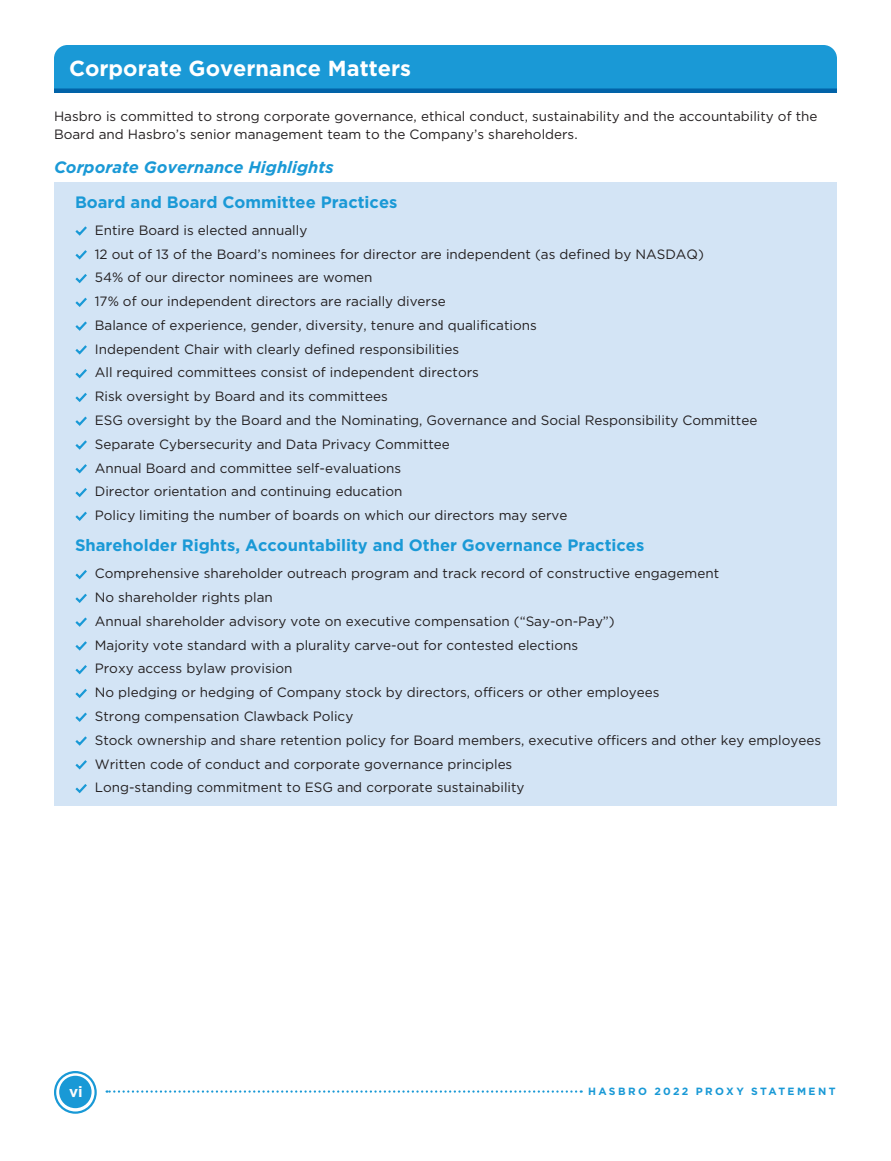
<style>
.page{position:relative;width:891px;height:1161px;background:#fff}
.page>*{position:absolute;margin:0;border:0;box-sizing:border-box;transform-origin:0 0}
.t1{font:700 21.75px "Gotham";color:#fff}
.t2{font:700 16.5px "Gotham";color:#1a99d6}
.t3{font:italic 700 16.5px "Gotham";color:#1a99d6}
.t4{font:700 15px "Gotham";color:#fcfcfc}
.t5{font:13.5px/23.9px "Gotham";color:#231f20}
.t6{font:700 10.5px "Gotham";letter-spacing:.225em;color:#1999d6}
</style>
<div class="page">
<div style="left:54px;top:45px;width:783px;height:46px;background:#1a99d6"></div>
<div style="left:56px;top:88px;width:779px;height:5px;background:#0163a8"></div>
<div style="left:54px;top:182px;width:783px;height:624px;background:#d3e4f5"></div>
<svg style="left:75px;top:226px;width:12px;height:10px"></svg>
<svg style="left:75px;top:250px;width:12px;height:10px"></svg>
<svg style="left:75px;top:274px;width:12px;height:10px"></svg>
<svg style="left:75px;top:297px;width:12px;height:10px"></svg>
<svg style="left:75px;top:321px;width:12px;height:10px"></svg>
<svg style="left:75px;top:345px;width:12px;height:10px"></svg>
<svg style="left:75px;top:369px;width:12px;height:10px"></svg>
<svg style="left:75px;top:393px;width:12px;height:9px"></svg>
<svg style="left:75px;top:416px;width:12px;height:10px"></svg>
<svg style="left:75px;top:440px;width:12px;height:10px"></svg>
<svg style="left:75px;top:464px;width:12px;height:10px"></svg>
<svg style="left:75px;top:488px;width:12px;height:10px"></svg>
<svg style="left:75px;top:511px;width:12px;height:10px"></svg>
<svg style="left:75px;top:570px;width:12px;height:10px"></svg>
<svg style="left:75px;top:593px;width:12px;height:10px"></svg>
<svg style="left:75px;top:617px;width:12px;height:10px"></svg>
<svg style="left:75px;top:641px;width:12px;height:10px"></svg>
<svg style="left:75px;top:665px;width:12px;height:10px"></svg>
<svg style="left:75px;top:689px;width:12px;height:9px"></svg>
<svg style="left:75px;top:712px;width:12px;height:10px"></svg>
<svg style="left:75px;top:736px;width:12px;height:10px"></svg>
<svg style="left:75px;top:760px;width:12px;height:10px"></svg>
<svg style="left:75px;top:784px;width:12px;height:10px"></svg>
<div style="left:54px;top:1071px;width:43px;height:43px;border:2px solid #1999d6;border-radius:50%"></div>
<div style="left:59px;top:1076px;width:33px;height:32px;background:#1999d6;border-radius:50%"></div>
<svg style="left:107px;top:1090px;width:475px;height:3px"></svg>
<h1 class="t1" style="left:69px;top:60px;width:344px">Corporate Governance Matters</h1>
<p class="t5" style="left:54px;top:108px;width:765px;line-height:18px">Hasbro is committed to strong corporate governance, ethical conduct, sustainability and the accountability of the<br>Board and Hasbro’s senior management team to the Company’s shareholders.</p>
<p class="t3" style="left:54px;top:161px;width:281px">Corporate Governance Highlights</p>
<p class="t2" style="left:75px;top:196px;width:324px">Board and Board Committee Practices</p>
<p class="t5" style="left:95px;top:219px;width:664px">Entire Board is elected annually<br>12 out of 13 of the Board’s nominees for director are independent (as defined by NASDAQ)<br>54% of our director nominees are women<br>17% of our independent directors are racially diverse<br>Balance of experience, gender, diversity, tenure and qualifications<br>Independent Chair with clearly defined responsibilities<br>All required committees consist of independent directors<br>Risk oversight by Board and its committees<br>ESG oversight by the Board and the Nominating, Governance and Social Responsibility Committee Separate Cybersecurity and Data Privacy Committee<br>Annual Board and committee self-evaluations<br>Director orientation and continuing education<br>Policy limiting the number of boards on which our directors may serve</p>
<p class="t2" style="left:75px;top:539px;width:571px">Shareholder Rights, Accountability and Other Governance Practices</p>
<p class="t5" style="left:95px;top:562px;width:728px">Comprehensive shareholder outreach program and track record of constructive engagement<br>No shareholder rights plan<br>Annual shareholder advisory vote on executive compensation (“Say-on-Pay”)<br>Majority vote standard with a plurality carve-out for contested elections<br>Proxy access bylaw provision<br>No pledging or hedging of Company stock by directors, officers or other employees<br>Strong compensation Clawback Policy<br>Stock ownership and share retention policy for Board members, executive officers and other key employees Written code of conduct and corporate governance principles<br>Long-standing commitment to ESG and corporate sustainability</p>
<p class="t4" style="left:69px;top:1086px;width:15px">vi</p>
<p class="t6" style="left:588px;top:1088px;width:249px">HASBRO 2022 PROXY STATEMENT</p>
</div>
